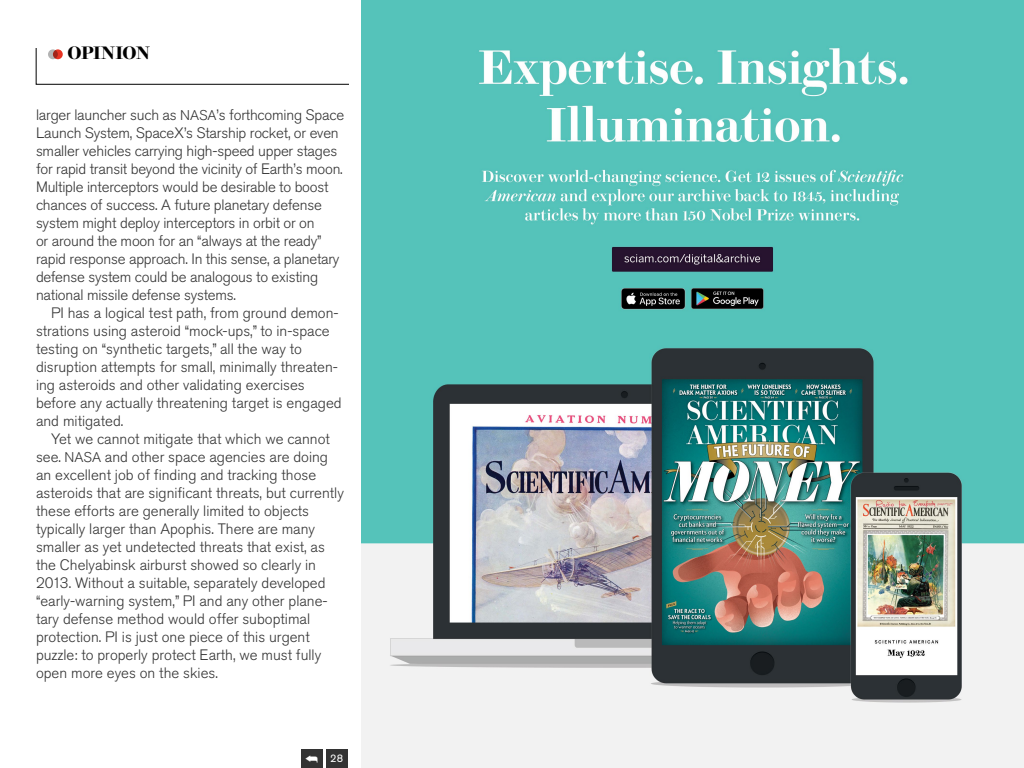
<style>
.page{position:relative;width:1024px;height:768px;background:#fff}
.page>*{position:absolute;margin:0;border:0;box-sizing:border-box;transform-origin:0 0}
.t1{font:600 18px "Brunel Deck";letter-spacing:-.035em;color:#000}
.t2{font:300 15px/18px "Akzidenz Grotesk BQ";color:#333}
.t3{font:11px "Akzidenz Grotesk BE";color:#fff}
.s1{font-size:14px}
</style>
<div class="page">
<svg style="left:36px;top:48px;width:313px;height:37px"></svg>
<div style="left:48px;top:49px;width:10px;height:10px;background:#b3b3b3;border-radius:50%"></div>
<svg style="left:53px;top:49px;width:10px;height:10px"></svg>
<div style="left:301px;top:749px;width:21px;height:19px;background:#333"></div>
<div style="left:326px;top:749px;width:21px;height:19px;background:#333"></div>
<img style="left:362px;top:0;width:662px;height:768px">
<p class="t1" style="left:68px;top:43px;width:84px">OPINION</p>
<p class="t2" style="left:36px;top:106px;width:310px">larger launcher such as <span class="s1">NASA</span>’s forthcoming Space Launch System, SpaceX’s Starship rocket, or even smaller vehicles carrying high-speed upper stages for rapid transit beyond the vicinity of Earth’s moon.<br>Multiple interceptors would be desirable to boost chances of success. A future planetary defense system might deploy interceptors in orbit or on<br>or around the moon for an “always at the ready” rapid response approach. In this sense, a planetary defense system could be analogous to existing national missile defense systems.</p>
<p class="t2" style="left:36px;top:304px;width:307px;text-indent:15px">PI has a logical test path, from ground demon&shy;strations using asteroid “mock-ups,” to in-space testing on “synthetic targets,” all the way to disruption attempts for small, minimally threaten&shy;ing asteroids and other validating exercises before any actually threatening target is engaged and mitigated.</p>
<p class="t2" style="left:36px;top:430px;width:309px;text-indent:15px">Yet we cannot mitigate that which we cannot see. <span class="s1">NASA</span> and other space agencies are doing an excellent job of finding and tracking those asteroids that are significant threats, but currently these efforts are generally limited to objects typically larger than Apophis. There are many smaller as yet undetected threats that exist, as the Chelyabinsk airburst showed so clearly in 2013. Without a suitable, separately developed “early-warning system,” PI and any other plane&shy;tary defense method would offer suboptimal protection. PI is just one piece of this urgent puzzle: to properly protect Earth, we must fully open more eyes on the skies.</p>
<p class="t3" style="left:330px;top:752px;width:14px">28</p>
</div>
